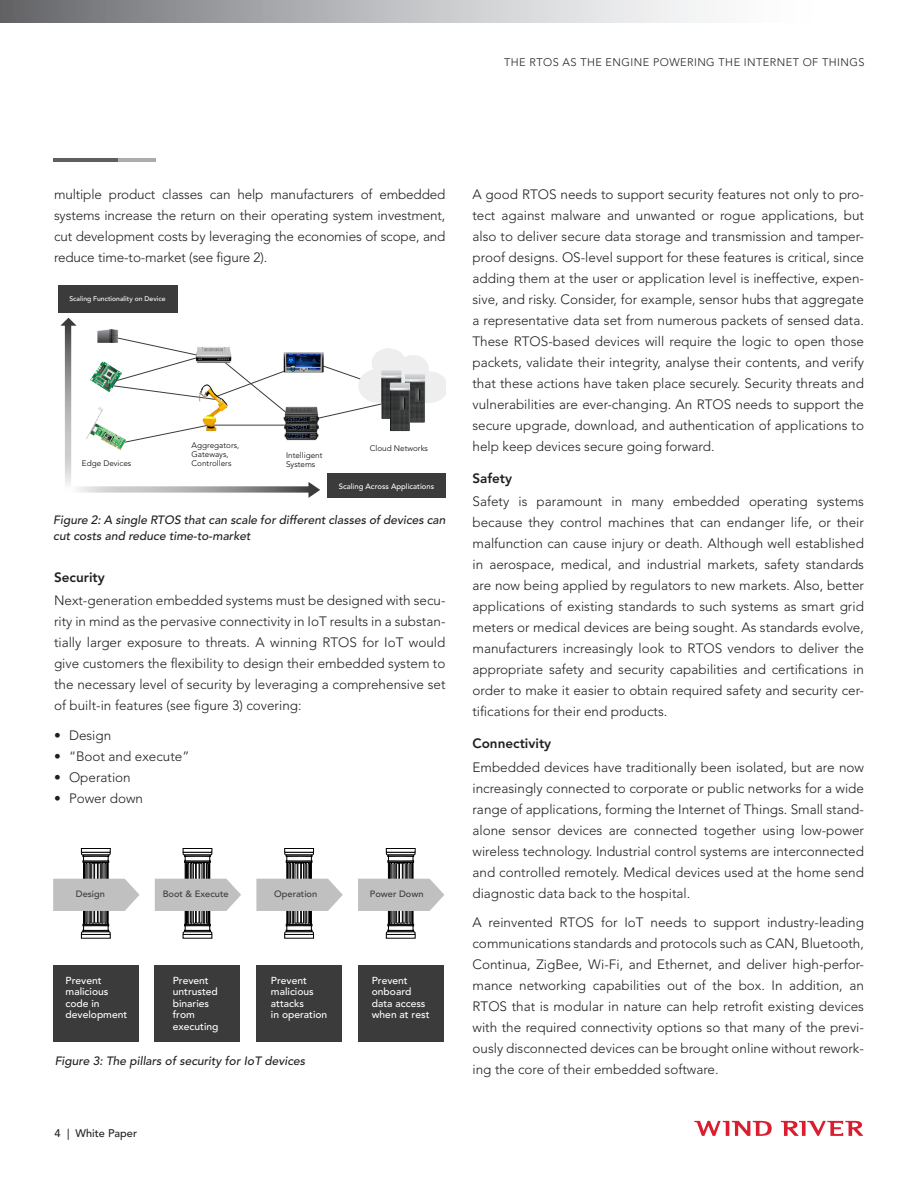
<style>
.page{position:relative;width:918px;height:1188px;background:#fff}
.page>*{position:absolute;margin:0;border:0;box-sizing:border-box;transform-origin:0 0}
.Body{font:300 13.5px/21px "Avenir LT Std";color:#231f20;text-align:justify}
.Header_2{font:800 13.5px "Avenir LT Std";color:#231f20}
.t1{font:italic 500 12px/16.5px "Avenir LT Std";color:#231f20}
.t2{font:300 10.95px "Avenir LT Std";letter-spacing:.04em;color:#231f20}
.t3{font:500 10.95px "Avenir LT Std";color:#231f20}
.t4{font:500 10.05px/11.6px "Avenir LT Std";color:#fff}
.t5{font:500 9.15px "Avenir LT Std";color:#3b3b3b}
.t6{font:300 8.1px/9.3px "Avenir LT Std";color:#000}
.t7{font:500 7.65px "Avenir LT Std";color:#fff}
.t8{font:7.65px "Avenir LT Std";color:#fff}
.t9{font:500 6.75px "Avenir LT Std";color:#fff}
</style>
<div class="page">
<hr style="left:91px;top:158px;width:65px;height:4px;background:#abacb0">
<hr style="left:54px;top:158px;width:64px;height:4px;background:#5f5f62">
<svg style="left:0;top:0;width:703px;height:22px;background:#b3b4b6"></svg>
<svg style="left:694px;top:1121px;width:78px;height:15px"></svg>
<svg style="left:781px;top:1121px;width:82px;height:15px"></svg>
<img style="left:58px;top:285px;width:388px;height:213px">
<div style="left:81px;top:852px;width:29px;height:3px;border:1px solid #000"></div>
<div style="left:81px;top:848px;width:30px;height:5px;border:1px solid #000"></div>
<div style="left:81px;top:931px;width:29px;height:4px;border:1px solid #000"></div>
<div style="left:83px;top:930px;width:26px;height:2px;border:1px solid #000"></div>
<div style="left:83px;top:924px;width:26px;height:2px;border:1px solid #000"></div>
<div style="left:83px;top:925px;width:26px;height:6px;border:1px solid #000"></div>
<div style="left:81px;top:934px;width:30px;height:4px;border:1px solid #000"></div>
<div style="left:183px;top:852px;width:29px;height:3px;border:1px solid #000"></div>
<div style="left:183px;top:848px;width:29px;height:5px;border:1px solid #000"></div>
<div style="left:183px;top:931px;width:29px;height:4px;border:1px solid #000"></div>
<div style="left:184px;top:930px;width:27px;height:2px;border:1px solid #000"></div>
<div style="left:184px;top:924px;width:27px;height:2px;border:1px solid #000"></div>
<div style="left:185px;top:925px;width:25px;height:6px;border:1px solid #000"></div>
<div style="left:183px;top:934px;width:29px;height:4px;border:1px solid #000"></div>
<div style="left:284px;top:852px;width:30px;height:3px;border:1px solid #000"></div>
<div style="left:284px;top:848px;width:30px;height:5px;border:1px solid #000"></div>
<div style="left:284px;top:931px;width:30px;height:4px;border:1px solid #000"></div>
<div style="left:286px;top:930px;width:26px;height:2px;border:1px solid #000"></div>
<div style="left:286px;top:924px;width:26px;height:2px;border:1px solid #000"></div>
<div style="left:286px;top:925px;width:26px;height:6px;border:1px solid #000"></div>
<div style="left:284px;top:934px;width:30px;height:4px;border:1px solid #000"></div>
<div style="left:386px;top:852px;width:29px;height:3px;border:1px solid #000"></div>
<div style="left:386px;top:848px;width:29px;height:5px;border:1px solid #000"></div>
<div style="left:386px;top:931px;width:29px;height:4px;border:1px solid #000"></div>
<div style="left:388px;top:930px;width:26px;height:2px;border:1px solid #000"></div>
<div style="left:388px;top:924px;width:26px;height:2px;border:1px solid #000"></div>
<div style="left:388px;top:925px;width:26px;height:6px;border:1px solid #000"></div>
<div style="left:386px;top:934px;width:29px;height:4px;border:1px solid #000"></div>
<div style="left:53px;top:965px;width:86px;height:76px;background:#3b3b3b"></div>
<svg style="left:53px;top:855px;width:87px;height:69px"></svg>
<div style="left:155px;top:965px;width:85px;height:76px;background:#3b3b3b"></div>
<svg style="left:155px;top:855px;width:86px;height:69px"></svg>
<div style="left:256px;top:965px;width:86px;height:76px;background:#3b3b3b"></div>
<svg style="left:256px;top:855px;width:87px;height:69px"></svg>
<div style="left:358px;top:965px;width:86px;height:76px;background:#3b3b3b"></div>
<svg style="left:358px;top:855px;width:86px;height:69px"></svg>
<p class="t2" style="left:504px;top:56px;width:362px">THE RTOS AS THE ENGINE POWERING THE INTERNET OF THINGS</p>
<p class="Body" style="left:54px;top:184px;width:393px">multiple product classes can help manufacturers of embedded systems increase the return on their operating system investment, cut development costs by leveraging the economies of scope, and reduce time-to-market (see figure 2).</p>
<p class="t9" style="left:69px;top:295px;width:98px">Scaling Functionality on Device</p>
<p class="t6" style="left:82px;top:459px;width:51px">Edge Devices</p>
<p class="t6" style="left:192px;top:440px;width:49px">Aggregators,<br>Gateways,<br>Controllers</p>
<p class="t6" style="left:286px;top:450px;width:38px">Intelligent<br>Systems</p>
<p class="t6" style="left:370px;top:444px;width:60px">Cloud Networks</p>
<p class="t7" style="left:339px;top:482px;width:97px">Scaling Across Applications</p>
<p class="t8" style="left:355px;top:486px;width:65px">Intelligent Devices</p>
<p class="t1" style="left:53px;top:511px;width:394px">Figure 2: A single RTOS that can scale for different classes of devices can cut costs and reduce time-to-market</p>
<p class="Header_2" style="left:54px;top:569px;width:52px">Security</p>
<p class="Body" style="left:54px;top:590px;width:393px">Next-generation embedded systems must be designed with secu&shy;rity in mind as the pervasive connectivity in IoT results in a substan&shy;tially larger exposure to threats. A winning RTOS for IoT would give customers the flexibility to design their embedded system to the necessary level of security by leveraging a comprehensive set of built-in features (see figure 3) covering:</p>
<p class="Body" style="left:54px;top:724px;width:59px">• Design</p>
<p class="Body" style="left:54px;top:745px;width:137px">• “Boot and execute”</p>
<p class="Body" style="left:54px;top:766px;width:78px">• Operation</p>
<p class="Body" style="left:54px;top:787px;width:91px">• Power down</p>
<p class="t5" style="left:76px;top:889px;width:31px">Design</p>
<p class="t5" style="left:163px;top:889px;width:67px">Boot &amp; Execute</p>
<p class="t5" style="left:274px;top:889px;width:45px">Operation</p>
<p class="t5" style="left:370px;top:889px;width:55px">Power Down</p>
<p class="t4" style="left:66px;top:975px;width:63px">Prevent malicious code in development</p>
<p class="t4" style="left:173px;top:975px;width:47px">Prevent untrusted binaries from executing</p>
<p class="t4" style="left:271px;top:975px;width:58px">Prevent malicious attacks<br>in operation</p>
<p class="t4" style="left:372px;top:975px;width:59px">Prevent onboard data access when at rest</p>
<p class="t1" style="left:55px;top:1053px;width:252px">Figure 3: The pillars of security for IoT devices</p>
<p class="t3" style="left:55px;top:1127px;width:84px">4 | White Paper</p>
<p class="Body" style="left:472px;top:184px;width:393px;text-align:left">A good RTOS needs to support security features not only to pro&shy;tect against malware and unwanted or rogue applications, but also to deliver secure data storage and transmission and tamper&shy;proof designs. OS-level support for these features is critical, since adding them at the user or application level is ineffective, expen&shy;sive, and risky. Consider, for example, sensor hubs that aggregate a representative data set from numerous packets of sensed data.<br>These RTOS-based devices will require the logic to open those packets, validate their integrity, analyse their contents, and verify that these actions have taken place securely. Security threats and vulnerabilities are ever-changing. An RTOS needs to support the secure upgrade, download, and authentication of applications to help keep devices secure going forward.</p>
<p class="Header_2" style="left:472px;top:470px;width:41px">Safety</p>
<p class="Body" style="left:472px;top:491px;width:393px">Safety is paramount in many embedded operating systems because they control machines that can endanger life, or their malfunction can cause injury or death. Although well established in aerospace, medical, and industrial markets, safety standards are now being applied by regulators to new markets. Also, better applications of existing standards to such systems as smart grid meters or medical devices are being sought. As standards evolve, manufacturers increasingly look to RTOS vendors to deliver the appropriate safety and security capabilities and certifications in order to make it easier to obtain required safety and security cer&shy;tifications for their end products.</p>
<p class="Header_2" style="left:472px;top:735px;width:80px">Connectivity</p>
<p class="Body" style="left:472px;top:757px;width:393px">Embedded devices have traditionally been isolated, but are now increasingly connected to corporate or public networks for a wide range of applications, forming the Internet of Things. Small stand&shy;alone sensor devices are connected together using low-power wireless technology. Industrial control systems are interconnected and controlled remotely. Medical devices used at the home send diagnostic data back to the hospital.</p>
<p class="Body" style="left:472px;top:912px;width:393px">A reinvented RTOS for IoT needs to support industry-leading communications standards and protocols such as CAN, Bluetooth, Continua, ZigBee, Wi-Fi, and Ethernet, and deliver high-perfor&shy;mance networking capabilities out of the box. In addition, an RTOS that is modular in nature can help retrofit existing devices with the required connectivity options so that many of the previ&shy;ously disconnected devices can be brought online without rework&shy;ing the core of their embedded software.</p>
</div>
